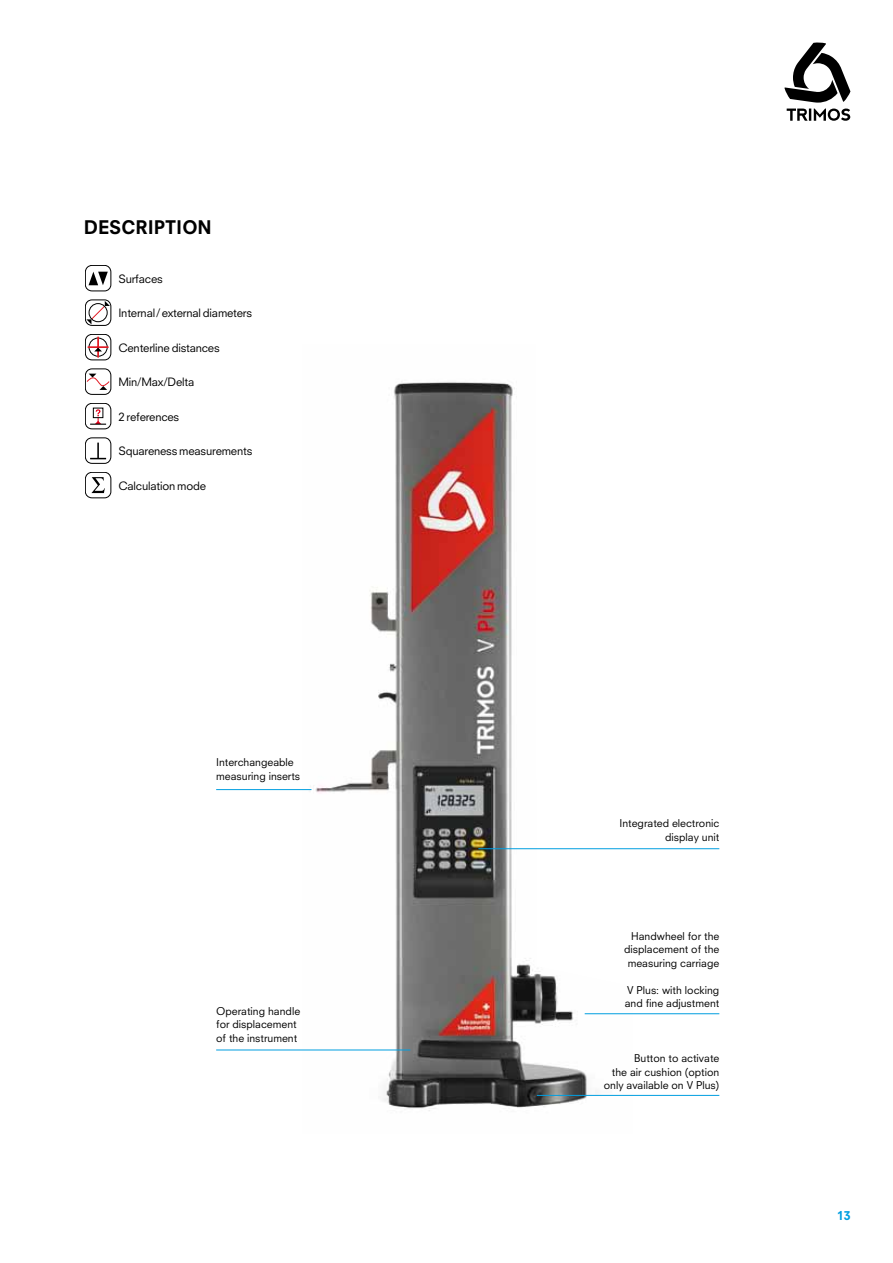
<style>
.page{position:relative;width:893px;height:1263px;background:#fff}
.page>*{position:absolute;margin:0;border:0;box-sizing:border-box;transform-origin:0 0}
.t1{font:800 18.3px "Neuzeit S";color:#000}
.t2{font:800 12px "Neuzeit S";color:#009ee0}
.t3{font:11.25px "Neuzeit S";letter-spacing:-.015em;color:#000}
.t4{font:10.5px/13.5px "Neuzeit S";color:#000}
</style>
<div class="page">
<svg style="left:784px;top:42px;width:66px;height:79px"></svg>
<img style="left:302px;top:381px;width:330px;height:730px">
<hr style="left:216px;top:789px;width:95px;height:1px;background:#009ee0">
<hr style="left:478px;top:848px;width:241px;height:1px;background:#009ee0">
<hr style="left:585px;top:1013px;width:134px;height:1px;background:#009ee0">
<hr style="left:537px;top:1095px;width:182px;height:1px;background:#009ee0">
<div style="left:85px;top:265px;width:26px;height:26px;border:1px solid #000;border-radius:7px"></div>
<svg style="left:89px;top:272px;width:19px;height:13px"></svg>
<div style="left:85px;top:300px;width:26px;height:26px;border:1px solid #000;border-radius:7px"></div>
<svg style="left:86px;top:301px;width:24px;height:23px"></svg>
<div style="left:85px;top:369px;width:26px;height:26px;border:1px solid #000;border-radius:7px"></div>
<svg style="left:86px;top:374px;width:24px;height:16px"></svg>
<div style="left:85px;top:437px;width:26px;height:27px;border:1px solid #000;border-radius:7px"></div>
<svg style="left:90px;top:443px;width:16px;height:16px"></svg>
<div style="left:85px;top:334px;width:26px;height:26px;border:1px solid #000;border-radius:7px"></div>
<svg style="left:88px;top:337px;width:21px;height:21px"></svg>
<div style="left:85px;top:403px;width:26px;height:26px;border:1px solid #000;border-radius:7px"></div>
<div style="left:93px;top:408px;width:10px;height:10px;border:1px solid #000"></div>
<svg style="left:90px;top:409px;width:16px;height:16px"></svg>
<div style="left:85px;top:472px;width:26px;height:26px;border:1px solid #000;border-radius:7px"></div>
<svg style="left:91px;top:477px;width:14px;height:16px"></svg>
<hr style="left:216px;top:1049px;width:194px;height:1px;background:#009ee0">
<h1 class="t1" style="left:84px;top:216px;width:130px">DESCRIPTION</h1>
<p class="t3" style="left:118px;top:272px;width:46px">Surfaces</p>
<p class="t3" style="left:118px;top:306px;width:135px">Internal/external diameters</p>
<p class="t3" style="left:118px;top:341px;width:103px">Centerline distances</p>
<p class="t3" style="left:118px;top:375px;width:77px">Min/Max/Delta</p>
<p class="t3" style="left:118px;top:410px;width:62px">2 references</p>
<p class="t3" style="left:118px;top:444px;width:135px">Squareness measurements</p>
<p class="t3" style="left:118px;top:479px;width:89px">Calculation mode</p>
<p class="t4" style="left:216px;top:755px;width:86px">Interchangeable measuring inserts</p>
<p class="t4" style="left:216px;top:1004px;width:86px">Operating handle for displacement of the instrument</p>
<p class="t4" style="left:619px;top:816px;width:101px;text-align:right">Integrated electronic display unit</p>
<p class="t4" style="left:624px;top:929px;width:97px;text-align:right">Handwheel for the displacement of the measuring carriage</p>
<p class="t4" style="left:625px;top:983px;width:96px">V Plus: with locking and fine adjustment</p>
<p class="t4" style="left:604px;top:1051px;width:117px;text-align:right">Button to activate<br>the air cushion (option only available on V Plus)</p>
<p class="t2" style="left:837px;top:1209px;width:15px">13</p>
</div>
